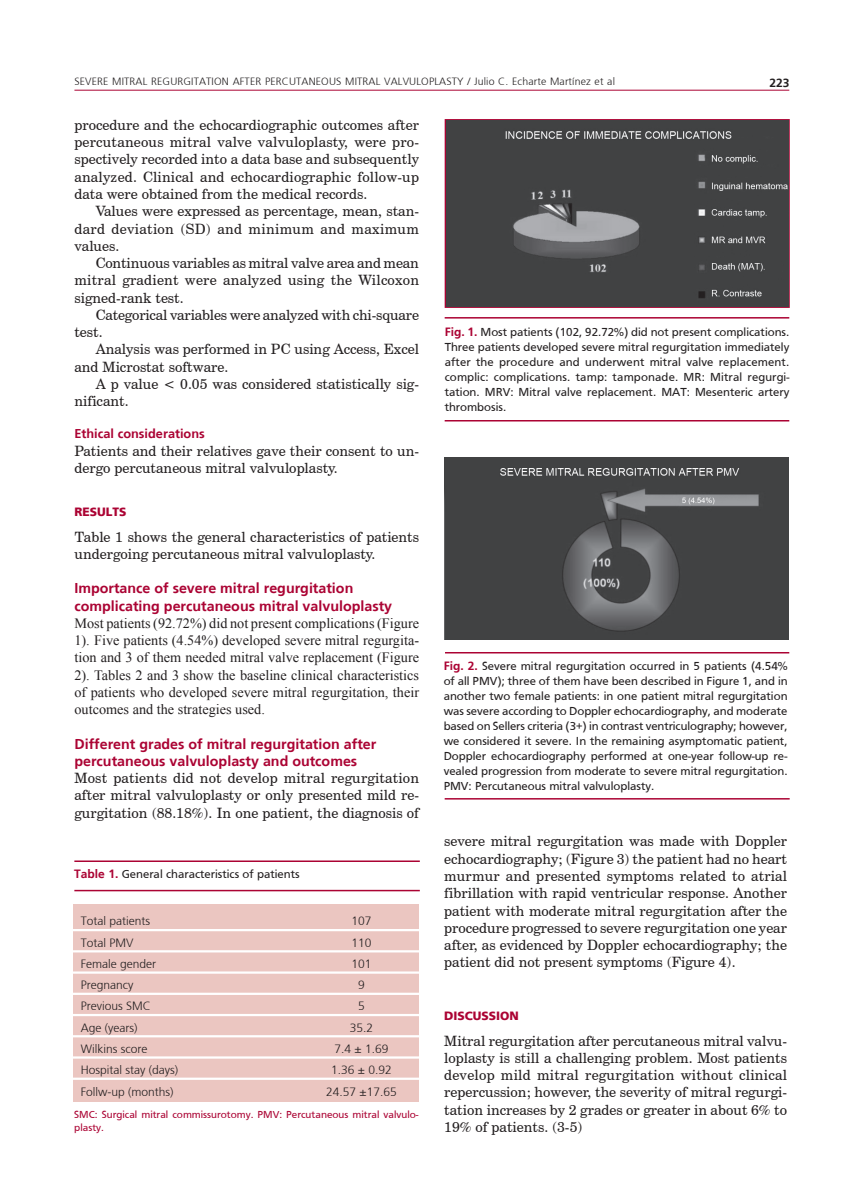
<style>
.page{position:relative;width:851px;height:1191px;background:#fff}
.page>*{position:absolute;margin:0;border:0;box-sizing:border-box;transform-origin:0 0}
.t1{font:14.25px/17.2px "Century Schoolbook BT";color:#231f20;text-align:justify}
.t2{font:14.25px/17.2px "Times New Roman";color:#231f20;text-align:justify}
.t3{font:700 14.25px/17.2px "Frutiger";color:#ab0333}
.t4{font:700 12.75px "Frutiger";color:#ab0333}
.t5{font:12px/15px "Frutiger";color:#231f20;text-align:justify}
.t6{font:300 12px "Frutiger";color:#231f20}
.t7{font:900 12px "Frutiger";color:#ab0333}
.t8{font:700 12px "Frutiger";color:#231f20}
.t9{font:300 10.5px "Frutiger";letter-spacing:.015em;color:#231f20}
.t10{font:10.5px/13.5px "Frutiger";color:#ab0333}
.s1{font-weight:700;color:#ab0333}
</style>
<div class="page">
<hr style="left:74px;top:90px;width:715px;height:1px;background:#ab0333">
<div style="left:74px;top:904px;width:345px;height:198px;background:#ebc6c1"></div>
<hr style="left:69px;top:929px;width:353px;height:2px;background:#fff">
<hr style="left:74px;top:860px;width:346px;height:2px;background:#ab0333">
<hr style="left:74px;top:890px;width:346px;height:1px;background:#ab0333">
<hr style="left:69px;top:950px;width:353px;height:2px;background:#fff">
<hr style="left:69px;top:971px;width:353px;height:2px;background:#fff">
<hr style="left:69px;top:992px;width:353px;height:3px;background:#fff">
<hr style="left:69px;top:1014px;width:353px;height:2px;background:#fff">
<hr style="left:69px;top:1035px;width:353px;height:2px;background:#fff">
<hr style="left:69px;top:1056px;width:353px;height:2px;background:#fff">
<hr style="left:69px;top:1077px;width:353px;height:2px;background:#fff">
<hr style="left:444px;top:317px;width:345px;height:1px;background:#ab0333">
<hr style="left:444px;top:420px;width:345px;height:1px;background:#ab0333">
<hr style="left:445px;top:652px;width:344px;height:1px;background:#ab0333">
<hr style="left:444px;top:798px;width:345px;height:1px;background:#ab0333">
<img style="left:444px;top:457px;width:344px;height:183px">
<div style="left:444px;top:119px;width:345px;height:189px;border:2px solid #ab0333"></div>
<img style="left:446px;top:120px;width:342px;height:186px">
<p class="t9" style="left:74px;top:76px;width:542px">SEVERE MITRAL REGURGITATION AFTER PERCUTANEOUS MITRAL VALVULOPLASTY / Julio C. Echarte Martínez et al</p>
<p class="t8" style="left:769px;top:75px;width:22px">223</p>
<p class="t1" style="left:74px;top:116px;width:346px">procedure and the echocardiographic outcomes after percutaneous mitral valve valvuloplasty, were pro&shy;spectively recorded into a data base and subsequently analyzed. Clinical and echocardiographic follow-up data were obtained from the medical records.</p>
<p class="t1" style="left:74px;top:202px;width:346px;text-indent:21px">Values were expressed as percentage, mean, stan&shy;dard deviation (SD) and minimum and maximum values.</p>
<p class="t1" style="left:74px;top:254px;width:346px;text-indent:21px">Continuous variables as mitral valve area and mean mitral gradient were analyzed using the Wilcoxon signed-rank test.</p>
<p class="t1" style="left:74px;top:306px;width:346px;text-indent:21px">Categorical variables were analyzed with chi-square test.</p>
<p class="t1" style="left:74px;top:340px;width:346px;text-indent:21px">Analysis was performed in PC using Access, Excel and Microstat software.</p>
<p class="t1" style="left:74px;top:375px;width:346px;text-indent:21px">A p value &lt; 0.05 was considered statistically sig&shy;nificant.</p>
<p class="t4" style="left:74px;top:426px;width:132px">Ethical considerations</p>
<p class="t1" style="left:74px;top:442px;width:346px">Patients and their relatives gave their consent to un&shy;dergo percutaneous mitral valvuloplasty.</p>
<p class="t7" style="left:74px;top:504px;width:54px">RESULTS</p>
<p class="t1" style="left:74px;top:527px;width:346px">Table 1 shows the general characteristics of patients undergoing percutaneous mitral valvuloplasty.</p>
<p class="t3" style="left:74px;top:579px;width:319px">Importance of severe mitral regurgitation complicating percutaneous mitral valvuloplasty</p>
<p class="t2" style="left:74px;top:614px;width:346px">Most patients (92.72%) did not present complications (Figure 1). Five patients (4.54%) developed severe mitral regurgita&shy;tion and 3 of them needed mitral valve replacement (Figure 2). Tables 2 and 3 show the baseline clinical characteristics of patients who developed severe mitral regurgitation, their outcomes and the strategies used.</p>
<p class="t3" style="left:74px;top:735px;width:303px">Different grades of mitral regurgitation after percutaneous valvuloplasty and outcomes</p>
<p class="t1" style="left:74px;top:769px;width:346px">Most patients did not develop mitral regurgitation after mitral valvuloplasty or only presented mild re&shy;gurgitation (88.18%). In one patient, the diagnosis of</p>
<p class="t5" style="left:74px;top:866px;width:227px"><span class="s1">Table 1.</span> General characteristics of patients</p>
<p class="t6" style="left:81px;top:914px;width:71px">Total patients</p>
<p class="t6" style="left:351px;top:914px;width:22px">107</p>
<p class="t6" style="left:81px;top:935px;width:54px">Total PMV</p>
<p class="t6" style="left:351px;top:935px;width:22px">110</p>
<p class="t6" style="left:81px;top:957px;width:77px">Female gender</p>
<p class="t6" style="left:351px;top:957px;width:22px">101</p>
<p class="t6" style="left:81px;top:978px;width:54px">Pregnancy</p>
<p class="t6" style="left:358px;top:978px;width:8px">9</p>
<p class="t6" style="left:81px;top:999px;width:72px">Previous SMC</p>
<p class="t6" style="left:358px;top:999px;width:8px">5</p>
<p class="t6" style="left:81px;top:1020px;width:58px">Age (years)</p>
<p class="t6" style="left:350px;top:1020px;width:25px">35.2</p>
<p class="t6" style="left:81px;top:1042px;width:68px">Wilkins score</p>
<p class="t6" style="left:334px;top:1042px;width:55px">7.4 ± 1.69</p>
<p class="t6" style="left:81px;top:1063px;width:99px">Hospital stay (days)</p>
<p class="t6" style="left:331px;top:1063px;width:62px">1.36 ± 0.92</p>
<p class="t6" style="left:81px;top:1084px;width:94px">Follw-up (months)</p>
<p class="t6" style="left:326px;top:1084px;width:72px">24.57 ±17.65</p>
<p class="t10" style="left:74px;top:1107px;width:346px">SMC: Surgical mitral commissurotomy. PMV: Percutaneous mitral valvulo&shy;plasty.</p>
<p class="t5" style="left:444px;top:324px;width:346px"><span class="s1">Fig. 1.</span> Most patients (102, 92.72%) did not present complications.<br>Three patients developed severe mitral regurgitation immediately after the procedure and underwent mitral valve replacement. complic: complications. tamp: tamponade. MR: Mitral regurgi&shy;tation. MRV: Mitral valve replacement. MAT: Mesenteric artery thrombosis.</p>
<p class="t5" style="left:443px;top:658px;width:345px"><span class="s1">Fig. 2.</span> Severe mitral regurgitation occurred in 5 patients (4.54% of all PMV); three of them have been described in Figure 1, and in another two female patients: in one patient mitral regurgitation was severe according to Doppler echocardiography, and moderate based on Sellers criteria (3+) in contrast ventriculography; however, we considered it severe. In the remaining asymptomatic patient, Doppler echocardiography performed at one-year follow-up re&shy;vealed progression from moderate to severe mitral regurgitation.<br>PMV: Percutaneous mitral valvuloplasty.</p>
<p class="t1" style="left:444px;top:832px;width:344px">severe mitral regurgitation was made with Doppler echocardiography; (Figure 3) the patient had no heart murmur and presented symptoms related to atrial fibrillation with rapid ventricular response. Another patient with moderate mitral regurgitation after the procedure progressed to severe regurgitation one year after, as evidenced by Doppler echocardiography; the patient did not present symptoms (Figure 4).</p>
<p class="t7" style="left:444px;top:1008px;width:76px">DISCUSSION</p>
<p class="t1" style="left:444px;top:1031px;width:344px">Mitral regurgitation after percutaneous mitral valvu&shy;loplasty is still a challenging problem. Most patients develop mild mitral regurgitation without clinical repercussion; however, the severity of mitral regurgi&shy;tation increases by 2 grades or greater in about 6% to 19% of patients. (3-5)</p>
</div>
